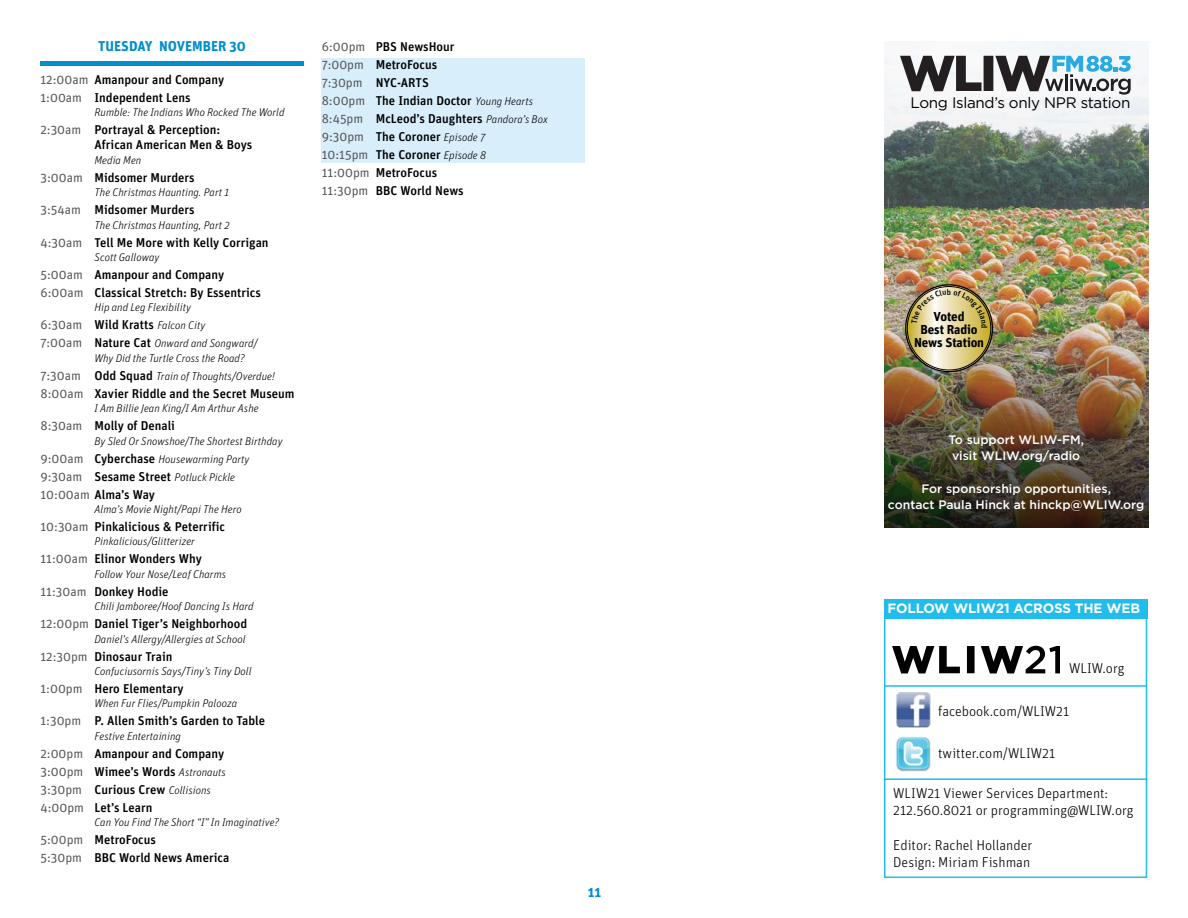
<style>
.page{position:relative;width:1188px;height:918px;background:#fff}
.page>*{position:absolute;margin:0;border:0;box-sizing:border-box;transform-origin:0 0}
.t1{font:15.15px "Gotham";letter-spacing:-.02em;color:#000}
.t2{font:300 14.25px/17.1px "Unit CE";color:#000}
.t3{font:700 14.25px "Unit CE";color:#008ecd}
.t4{font:700 13.5px "Gotham";letter-spacing:-.01em;color:#fff}
.t5{font:700 13.05px/13px "Unit CE";letter-spacing:-.01em;color:#000;text-align:center}
.t6{font:500 12.75px/18px "Unit CE";color:#000}
.t7{font:500 12.3px/16.4px "Gotham";color:#fff}
.t8{font:italic 300 11.25px/18px "Unit CE";color:#000}
.s1{font-weight:400;color:#58595b}
.s2{font-weight:300;font-style:italic;font-size:11.25px}
.s3{font-weight:400;font-style:normal;font-size:12.75px;color:#58595b}
.s4{font-weight:500;font-style:normal;font-size:12.75px}
</style>
<div class="page">
<div style="left:322px;top:58px;width:263px;height:105px;background:#d8eefb"></div>
<div style="left:884px;top:599px;width:263px;height:279px;background:#fff;border:2px solid #20bcee"></div>
<div style="left:884px;top:599px;width:263px;height:20px;background:#20bcee"></div>
<hr style="left:884px;top:778px;width:263px;height:2px;background:#20bcee">
<hr style="left:884px;top:685px;width:263px;height:2px;background:#20bcee">
<img style="left:896px;top:692px;width:35px;height:36px">
<img style="left:895px;top:736px;width:36px;height:36px">
<svg style="left:892px;top:646px;width:68px;height:27px"></svg>
<svg style="left:967px;top:646px;width:8px;height:27px"></svg>
<svg style="left:981px;top:646px;width:79px;height:27px"></svg>
<div style="left:41px;top:61px;width:263px;height:5px;background:#008ecd"></div>
<img style="left:885px;top:42px;width:263px;height:485px">
<svg style="left:900px;top:56px;width:231px;height:39px"></svg>
<svg style="left:906px;top:286px;width:86px;height:85px;background:#d2c58b"></svg>
<svg style="left:911px;top:289px;width:77px;height:39px;background:#d5c791"></svg>
<p class="t3" style="left:98px;top:35px;width:149px">TUESDAY NOVEMBER 30</p>
<p class="t6" style="left:40px;top:69px;width:185px"><span class="s1">12:00am</span> Amanpour and Company<br><span class="s1">1:00am</span> Independent Lens</p>
<p class="t8" style="left:94px;top:102px;width:192px">Rumble: The Indians Who Rocked The World</p>
<p class="t6" style="left:94px;top:121px;width:159px;line-height:15.3px;text-indent:-54px"><span class="s1">2:30am</span> Portrayal &amp; Perception:<br>African American Men &amp; Boys</p>
<p class="t8" style="left:94px;top:150px;width:48px">Media Men</p>
<p class="t6" style="left:40px;top:167px;width:156px"><span class="s1">3:00am</span> Midsomer Murders</p>
<p class="t8" style="left:94px;top:182px;width:136px">The Christmas Haunting. Part 1</p>
<p class="t6" style="left:40px;top:199px;width:156px"><span class="s1">3:54am</span> Midsomer Murders</p>
<p class="t8" style="left:94px;top:214px;width:137px">The Christmas Haunting, Part 2</p>
<p class="t6" style="left:40px;top:232px;width:230px"><span class="s1">4:30am</span> Tell Me More with Kelly Corrigan</p>
<p class="t8" style="left:94px;top:247px;width:67px">Scott Galloway</p>
<p class="t6" style="left:40px;top:264px;width:222px"><span class="s1">5:00am</span> Amanpour and Company<br><span class="s1">6:00am</span> Classical Stretch: By Essentrics</p>
<p class="t8" style="left:94px;top:297px;width:98px">Hip and Leg Flexibility</p>
<p class="t6" style="left:40px;top:315px;width:166px"><span class="s1">6:30am</span> Wild Kratts <span class="s2">Falcon City</span></p>
<p class="t8" style="left:94px;top:335px;width:164px;line-height:14.4px;text-indent:-54px"><span class="s3">7:00am</span> <span class="s4">Nature Cat</span> Onward and Songward/<br>Why Did the Turtle Cross the Road?</p>
<p class="t8" style="left:40px;top:366px;width:236px"><span class="s3">7:30am</span> <span class="s4">Odd Squad</span> Train of Thoughts/Overdue!</p>
<p class="t6" style="left:40px;top:383px;width:256px"><span class="s1">8:00am</span> Xavier Riddle and the Secret Museum</p>
<p class="t8" style="left:94px;top:398px;width:166px">I Am Billie Jean King/I Am Arthur Ashe</p>
<p class="t6" style="left:40px;top:415px;width:136px"><span class="s1">8:30am</span> Molly of Denali</p>
<p class="t8" style="left:40px;top:430px;width:244px;text-indent:54px">By Sled Or Snowshoe/The Shortest Birthday<br><span class="s3">9:00am</span> <span class="s4">Cyberchase</span> Housewarming Party<br><span class="s3">9:30am</span> <span class="s4">Sesame Street</span> Potluck Pickle</p>
<p class="t6" style="left:40px;top:484px;width:116px"><span class="s1">10:00am</span> Alma’s Way</p>
<p class="t8" style="left:94px;top:499px;width:149px">Alma’s Movie Night/Papi The Hero</p>
<p class="t6" style="left:40px;top:516px;width:186px"><span class="s1">10:30am</span> Pinkalicious &amp; Peterrific</p>
<p class="t8" style="left:94px;top:531px;width:102px">Pinkalicious/Glitterizer</p>
<p class="t6" style="left:40px;top:549px;width:163px"><span class="s1">11:00am</span> Elinor Wonders Why</p>
<p class="t8" style="left:94px;top:564px;width:133px">Follow Your Nose/Leaf Charms</p>
<p class="t6" style="left:40px;top:581px;width:130px"><span class="s1">11:30am</span> Donkey Hodie</p>
<p class="t8" style="left:94px;top:596px;width:161px">Chili Jamboree/Hoof Dancing Is Hard</p>
<p class="t6" style="left:40px;top:613px;width:208px"><span class="s1">12:00pm</span> Daniel Tiger’s Neighborhood</p>
<p class="t8" style="left:94px;top:628px;width:153px">Daniel’s Allergy/Allergies at School</p>
<p class="t6" style="left:40px;top:646px;width:134px"><span class="s1">12:30pm</span> Dinosaur Train</p>
<p class="t8" style="left:94px;top:661px;width:158px">Confuciusornis Says/Tiny’s Tiny Doll</p>
<p class="t6" style="left:40px;top:678px;width:145px"><span class="s1">1:00pm</span> Hero Elementary</p>
<p class="t8" style="left:94px;top:693px;width:144px">When Fur Flies/Pumpkin Palooza</p>
<p class="t6" style="left:40px;top:711px;width:226px"><span class="s1">1:30pm</span> P. Allen Smith’s Garden to Table</p>
<p class="t8" style="left:94px;top:726px;width:88px">Festive Entertaining</p>
<p class="t6" style="left:40px;top:743px;width:187px"><span class="s1">2:00pm</span> Amanpour and Company<br><span class="s1">3:00pm</span> Wimee’s Words <span class="s2">Astronauts<br></span><span class="s1">3:30pm</span> Curious Crew <span class="s2">Collisions<br></span><span class="s1">4:00pm</span> Let’s Learn</p>
<p class="t8" style="left:94px;top:812px;width:186px">Can You Find The Short “I” In Imaginative?</p>
<p class="t6" style="left:40px;top:829px;width:190px"><span class="s1">5:00pm</span> MetroFocus<br><span class="s1">5:30pm</span> BBC World News America</p>
<p class="t6" style="left:322px;top:36px;width:228px"><span class="s1">6:00pm</span> PBS NewsHour<br><span class="s1">7:00pm</span> MetroFocus<br><span class="s1">7:30pm</span> NYC-ARTS<br><span class="s1">8:00pm</span> The Indian Doctor <span class="s2">Young Hearts<br></span><span class="s1">8:45pm</span> McLeod’s Daughters <span class="s2">Pandora’s Box<br></span><span class="s1">9:30pm</span> The Coroner <span class="s2">Episode 7<br></span><span class="s1">10:15pm</span> The Coroner <span class="s2">Episode 8<br></span><span class="s1">11:00pm</span> MetroFocus<br><span class="s1">11:30pm</span> BBC World News</p>
<p class="t3" style="left:588px;top:881px;width:15px">11</p>
<p class="t1" style="left:910px;top:93px;width:221px">Long Island’s only NPR station</p>
<p class="t5" style="left:934px;top:308px;width:33px">Voted</p>
<p class="t5" style="left:914px;top:321px;width:72px">Best Radio<br>News Station</p>
<p class="t7" style="left:948px;top:431px;width:137px">To support WLIW-FM, visit WLIW.org/radio</p>
<p class="t7" style="left:888px;top:480px;width:258px;text-align:center">For sponsorship opportunities,<br>contact Paula Hinck at hinckp@WLIW.org</p>
<p class="t4" style="left:887px;top:600px;width:254px">FOLLOW WLIW21 ACROSS THE WEB</p>
<p class="t2" style="left:1069px;top:658px;width:57px">WLIW.org</p>
<p class="t2" style="left:938px;top:701px;width:133px">facebook.com/WLIW21</p>
<p class="t2" style="left:938px;top:743px;width:119px">twitter.com/WLIW21</p>
<p class="t2" style="left:893px;top:783px;width:242px">WLIW21 Viewer Services Department:<br>212.560.8021 or programming@WLIW.org</p>
<p class="t2" style="left:893px;top:834px;width:140px">Editor: Rachel Hollander<br>Design: Miriam Fishman</p>
</div>
